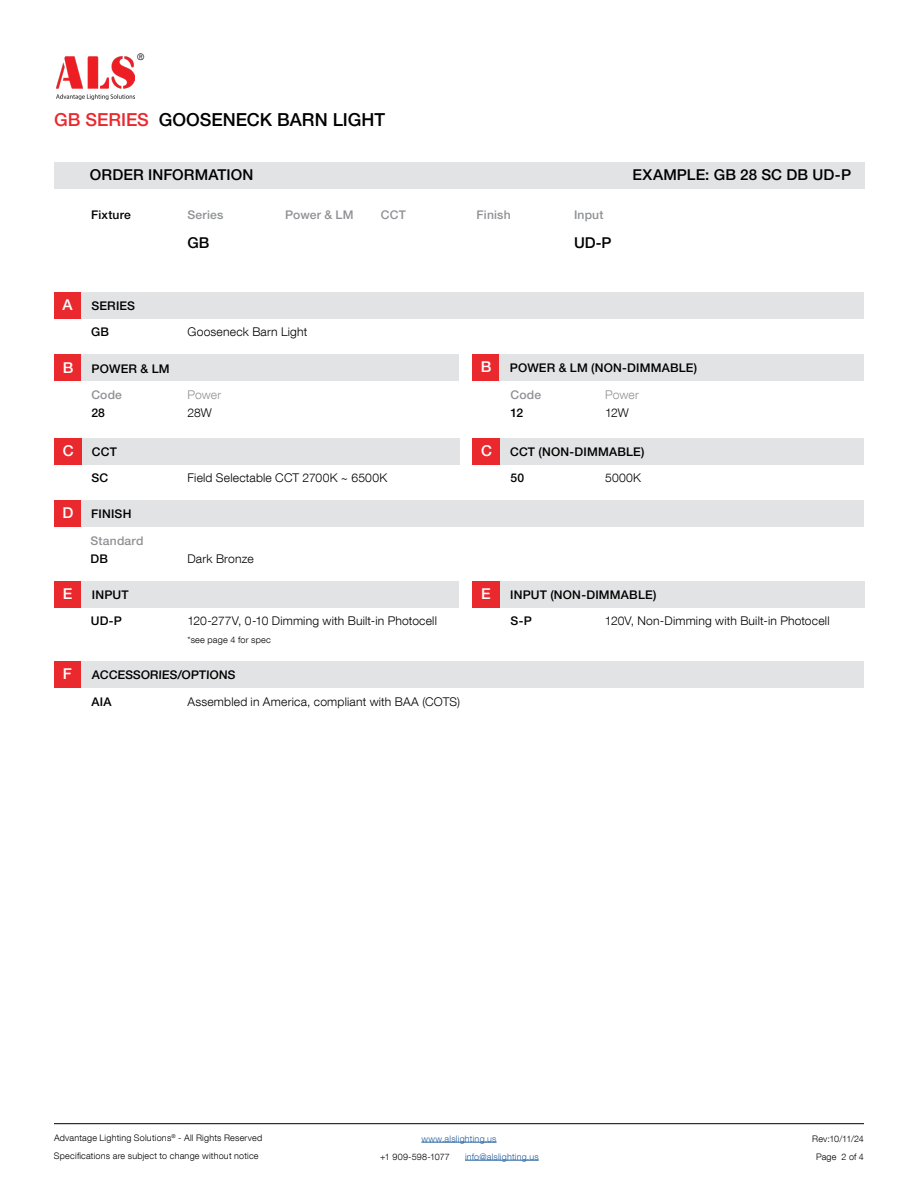
<style>
.page{position:relative;width:918px;height:1188px;background:#fff}
.page>*{position:absolute;margin:0;border:0;box-sizing:border-box;transform-origin:0 0}
.t1{font:500 18px "Helvetica Neue LT Pro";color:#000}
.t2{font:500 15px "Helvetica Neue LT Pro";letter-spacing:.01em;color:#000}
.t3{font:500 15px "Helvetica Neue LT Pro";color:#fff}
.t4{font:300 12px "Helvetica Neue LT Com";letter-spacing:.015em;color:#000}
.t5{font:500 12px "Helvetica Neue LT Pro";letter-spacing:.015em;color:#000}
.t6{font:500 12px "Helvetica Neue LT Pro";letter-spacing:.015em;color:#8f9194}
.t7{font:300 12px "Helvetica Neue LT Com";color:#8f9194}
.t8{font:300 9px/18px "Helvetica Neue LT Com";letter-spacing:.025em;color:#000;text-align:center}
.t9{font:300 9px "Helvetica Neue LT Com";letter-spacing:.025em;color:#215e9e}
.s1{color:#ea292f}
</style>
<div class="page">
<hr style="left:421px;top:1142px;width:76px;height:1px;background:#215e9e">
<hr style="left:465px;top:1160px;width:74px;height:1px;background:#215e9e">
<hr style="left:54px;top:1123px;width:810px;height:1px;background:#000">
<img style="left:56px;top:57px;width:79px;height:43px">
<div style="left:82px;top:162px;width:783px;height:26px;background:#e2e3e4"></div>
<div style="left:54px;top:162px;width:27px;height:26px;background:#e2e3e4"></div>
<div style="left:54px;top:292px;width:27px;height:26px;background:#ea292f"></div>
<div style="left:81px;top:292px;width:783px;height:26px;background:#e2e3e4"></div>
<div style="left:54px;top:500px;width:27px;height:27px;background:#ea292f"></div>
<div style="left:54px;top:581px;width:28px;height:26px;background:#ea292f"></div>
<div style="left:473px;top:581px;width:27px;height:26px;background:#ea292f"></div>
<div style="left:54px;top:661px;width:28px;height:27px;background:#ea292f"></div>
<div style="left:54px;top:355px;width:28px;height:26px;background:#ea292f"></div>
<div style="left:472px;top:354px;width:28px;height:27px;background:#ea292f"></div>
<div style="left:55px;top:438px;width:27px;height:26px;background:#ea292f"></div>
<div style="left:473px;top:438px;width:27px;height:26px;background:#ea292f"></div>
<div style="left:82px;top:355px;width:377px;height:26px;background:#e2e3e4"></div>
<div style="left:500px;top:354px;width:364px;height:27px;background:#e2e3e4"></div>
<div style="left:82px;top:438px;width:377px;height:26px;background:#e2e3e4"></div>
<div style="left:500px;top:438px;width:364px;height:26px;background:#e2e3e4"></div>
<div style="left:81px;top:500px;width:783px;height:27px;background:#e2e3e4"></div>
<div style="left:82px;top:581px;width:377px;height:26px;background:#e2e3e4"></div>
<div style="left:500px;top:581px;width:365px;height:26px;background:#e2e3e4"></div>
<div style="left:82px;top:661px;width:782px;height:27px;background:#e2e3e4"></div>
<p class="t8" style="left:137px;top:48px;width:9px">®</p>
<h1 class="t1" style="left:54px;top:109px;width:333px"><span class="s1">GB SERIES</span> GOOSENECK BARN LIGHT</h1>
<p class="t2" style="left:90px;top:166px;width:165px">ORDER INFORMATION</p>
<p class="t2" style="left:633px;top:166px;width:220px">EXAMPLE: GB 28 SC DB UD-P</p>
<p class="t5" style="left:91px;top:208px;width:41px">Fixture</p>
<p class="t6" style="left:188px;top:208px;width:37px">Series</p>
<p class="t6" style="left:285px;top:208px;width:70px">Power &amp; LM</p>
<p class="t6" style="left:381px;top:208px;width:27px">CCT</p>
<p class="t6" style="left:477px;top:208px;width:36px">Finish</p>
<p class="t6" style="left:574px;top:208px;width:31px">Input</p>
<p class="t2" style="left:188px;top:233px;width:23px">GB</p>
<p class="t2" style="left:574px;top:233px;width:39px">UD-P</p>
<p class="t3" style="left:62px;top:296px;width:12px">A</p>
<p class="t5" style="left:91px;top:299px;width:45px">SERIES</p>
<p class="t5" style="left:91px;top:325px;width:19px">GB</p>
<p class="t4" style="left:188px;top:325px;width:121px">Gooseneck Barn Light</p>
<p class="t3" style="left:63px;top:358px;width:12px">B</p>
<p class="t3" style="left:481px;top:358px;width:12px">B</p>
<p class="t5" style="left:92px;top:361px;width:79px">POWER &amp; LM</p>
<p class="t5" style="left:510px;top:361px;width:189px">POWER &amp; LM (NON-DIMMABLE)</p>
<p class="t6" style="left:91px;top:388px;width:32px">Code</p>
<p class="t5" style="left:91px;top:406px;width:15px">28</p>
<p class="t7" style="left:188px;top:387px;width:35px">Power</p>
<p class="t4" style="left:188px;top:405px;width:26px">28W</p>
<p class="t6" style="left:510px;top:388px;width:32px">Code</p>
<p class="t5" style="left:510px;top:406px;width:14px">12</p>
<p class="t7" style="left:605px;top:387px;width:35px">Power</p>
<p class="t4" style="left:605px;top:405px;width:25px">12W</p>
<p class="t3" style="left:63px;top:442px;width:12px">C</p>
<p class="t3" style="left:481px;top:442px;width:12px">C</p>
<p class="t5" style="left:92px;top:445px;width:27px">CCT</p>
<p class="t5" style="left:510px;top:445px;width:136px">CCT (NON-DIMMABLE)</p>
<p class="t3" style="left:62px;top:504px;width:12px">D</p>
<p class="t4" style="left:188px;top:471px;width:201px">Field Selectable CCT 2700K ~ 6500K</p>
<p class="t4" style="left:605px;top:471px;width:37px">5000K</p>
<p class="t5" style="left:92px;top:471px;width:18px">SC</p>
<p class="t5" style="left:510px;top:471px;width:15px">50</p>
<p class="t5" style="left:91px;top:507px;width:42px">FINISH</p>
<p class="t6" style="left:90px;top:534px;width:55px">Standard</p>
<p class="t5" style="left:90px;top:552px;width:19px">DB</p>
<p class="t4" style="left:188px;top:551px;width:68px">Dark Bronze</p>
<p class="t3" style="left:63px;top:585px;width:11px">E</p>
<p class="t3" style="left:481px;top:585px;width:11px">E</p>
<p class="t5" style="left:92px;top:588px;width:38px">INPUT</p>
<p class="t5" style="left:510px;top:588px;width:148px">INPUT (NON-DIMMABLE)</p>
<p class="t3" style="left:63px;top:665px;width:10px">F</p>
<p class="t5" style="left:91px;top:614px;width:33px">UD-P</p>
<p class="t4" style="left:188px;top:614px;width:251px">120-277V, 0-10 Dimming with Built-in Photocell</p>
<p class="t8" style="left:188px;top:631px;width:85px">*see page 4 for spec</p>
<p class="t5" style="left:92px;top:668px;width:145px">ACCESSORIES/OPTIONS</p>
<p class="t5" style="left:92px;top:694px;width:21px">AIA</p>
<p class="t4" style="left:188px;top:694px;width:274px">Assembled in America, compliant with BAA (COTS)</p>
<p class="t5" style="left:510px;top:614px;width:23px">S-P</p>
<p class="t4" style="left:605px;top:614px;width:226px">120V, Non-Dimming with Built-in Photocell</p>
<p class="t8" style="left:54px;top:1129px;width:210px;text-align:left">Advantage Lighting Solutions<sup>®</sup> - All Rights Reserved<br>Specifications are subject to change without notice</p>
<p class="t9" style="left:421px;top:1133px;width:77px">www.alslighting.us</p>
<p class="t8" style="left:380px;top:1147px;width:71px">+1 909-598-1077</p>
<p class="t9" style="left:465px;top:1151px;width:75px">info@alslighting.us</p>
<p class="t8" style="left:812px;top:1129px;width:53px">Rev:10/11/24<br>Page 2 of 4</p>
</div>
